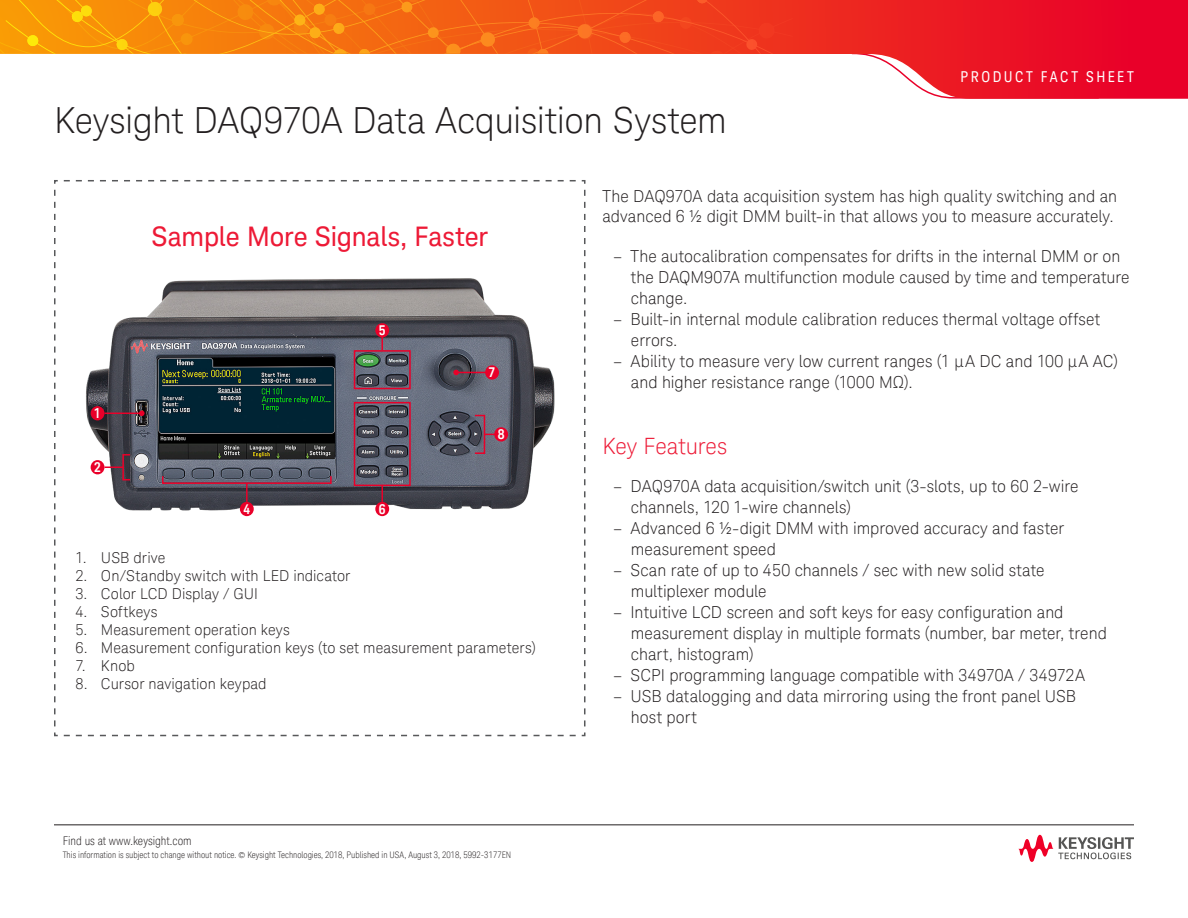
<style>
.page{position:relative;width:1188px;height:918px;background:#fff}
.page>*{position:absolute;margin:0;border:0;box-sizing:border-box;transform-origin:0 0}
.K_Title_-_Main{font:300 36px "Keysight Sans";letter-spacing:-.01em;color:#231f20}
.K_Heading_1{font:27px "Keysight Sans";letter-spacing:-.005em;color:#ed1a36}
.K_Heading_1-2{font:300 22.5px "Keysight Sans";color:#ed1a36}
.K_Body_Text{font:300 16.5px/21px "Keysight Sans";color:#231f20}
.t1{font:300 15px "Keysight Sans";letter-spacing:.005em;color:#231f20}
.K_Title_-_Document_T{font:15px "Keysight Sans Condensed";letter-spacing:.165em;color:#fff}
.K_Table_Heading_2{font:700 13.5px "Keysight Sans Condensed";color:#fff}
.KT_-_Footer_Address{font:300 condensed 12px "Keysight Sans";color:#231f20}
.KT_-_Footer_Copyrigh{font:300 condensed 9px "Keysight Sans";color:#231f20}
</style>
<div class="page">
<svg style="left:793px;top:0;width:395px;height:99px;background:#ed3344"></svg>
<svg style="left:0;top:0;width:793px;height:54px;background:#f46b12"></svg>
<svg style="left:54px;top:180px;width:532px;height:557px"></svg>
<hr style="left:54px;top:825px;width:1080px;height:1px;background:#231f20">
<svg style="left:1018px;top:835px;width:116px;height:27px"></svg>
<img style="left:80px;top:268px;width:479px;height:252px">
<svg style="left:139px;top:411px;width:6px;height:5px"></svg>
<svg style="left:453px;top:370px;width:6px;height:5px"></svg>
<hr style="left:104px;top:413px;width:38px;height:1px;background:#e90029">
<hr style="left:456px;top:372px;width:31px;height:1px;background:#e90029">
<svg style="left:104px;top:467px;width:18px;height:1px"></svg>
<svg style="left:246px;top:484px;width:2px;height:18px"></svg>
<svg style="left:382px;top:486px;width:1px;height:16px"></svg>
<svg style="left:382px;top:338px;width:1px;height:12px"></svg>
<div style="left:122px;top:454px;width:9px;height:26px;border:2px solid #e90029"></div>
<div style="left:474px;top:415px;width:11px;height:39px;border:2px solid #e90029"></div>
<div style="left:162px;top:475px;width:170px;height:9px;border:2px solid #e90029"></div>
<div style="left:91px;top:406px;width:13px;height:14px;background:#e90029;border-radius:50%"></div>
<div style="left:485px;top:365px;width:14px;height:15px;background:#e90029;border-radius:50%"></div>
<div style="left:91px;top:460px;width:13px;height:14px;background:#e90029;border-radius:50%"></div>
<div style="left:494px;top:427px;width:14px;height:15px;background:#e90029;border-radius:50%"></div>
<div style="left:240px;top:502px;width:14px;height:14px;background:#e90029;border-radius:50%"></div>
<div style="left:375px;top:502px;width:14px;height:14px;background:#e90029;border-radius:50%"></div>
<div style="left:375px;top:323px;width:14px;height:15px;background:#e90029;border-radius:50%"></div>
<div style="left:354px;top:402px;width:57px;height:84px;border:2px solid #e90029"></div>
<div style="left:354px;top:350px;width:57px;height:39px;border:2px solid #e90029"></div>
<p class="K_Title_-_Main" style="left:54px;top:99px;width:675px">Keysight DAQ970A Data Acquisition System</p>
<p class="K_Title_-_Document_T" style="left:961px;top:68px;width:175px">PRODUCT FACT SHEET</p>
<p class="K_Heading_1" style="left:151px;top:220px;width:338px">Sample More Signals, Faster</p>
<p class="K_Table_Heading_2" style="left:94px;top:405px;width:8px">1</p>
<p class="K_Table_Heading_2" style="left:94px;top:459px;width:8px">2</p>
<p class="K_Table_Heading_2" style="left:379px;top:322px;width:8px">5</p>
<p class="K_Table_Heading_2" style="left:243px;top:501px;width:8px">4</p>
<p class="K_Table_Heading_2" style="left:379px;top:501px;width:8px">6</p>
<p class="K_Table_Heading_2" style="left:489px;top:365px;width:8px">7</p>
<p class="K_Table_Heading_2" style="left:498px;top:426px;width:8px">8</p>
<p class="t1" style="left:75px;top:549px;width:92px">1. USB drive</p>
<p class="t1" style="left:75px;top:567px;width:277px">2. On/Standby switch with LED indicator</p>
<p class="t1" style="left:75px;top:585px;width:184px">3. Color LCD Display / GUI</p>
<p class="t1" style="left:75px;top:603px;width:83px">4. Softkeys</p>
<p class="t1" style="left:75px;top:621px;width:216px">5. Measurement operation keys</p>
<p class="t1" style="left:75px;top:639px;width:462px">6. Measurement configuration keys (to set measurement parameters)</p>
<p class="t1" style="left:75px;top:657px;width:61px">7. Knob</p>
<p class="t1" style="left:75px;top:675px;width:193px">8. Cursor navigation keypad</p>
<p class="KT_-_Footer_Address" style="left:63px;top:834px;width:131px">Find us at www.keysight.com</p>
<p class="KT_-_Footer_Copyrigh" style="left:63px;top:849px;width:450px">This information is subject to change without notice. © Keysight Technologies, 2018, Published in USA, August 3, 2018, 5992-3177EN</p>
<p class="K_Body_Text" style="left:603px;top:186px;width:516px;line-height:19.8px">The DAQ970A data acquisition system has high quality switching and an advanced 6 ½ digit DMM built-in that allows you to measure accurately.</p>
<p class="K_Body_Text" style="left:631px;top:246px;width:500px;text-indent:-18px">– The autocalibration compensates for drifts in the internal DMM or on the DAQM907A multifunction module caused by time and temperature change.</p>
<p class="K_Body_Text" style="left:631px;top:309px;width:471px;text-indent:-18px">– Built-in internal module calibration reduces thermal voltage offset errors.</p>
<p class="K_Body_Text" style="left:631px;top:351px;width:488px;text-indent:-18px">– Ability to measure very low current ranges (1 µA DC and 100 µA AC) and higher resistance range (1000 MΩ).</p>
<p class="K_Heading_1-2" style="left:603px;top:433px;width:126px">Key Features</p>
<p class="K_Body_Text" style="left:631px;top:476px;width:449px;text-indent:-18px">– DAQ970A data acquisition/switch unit (3-slots, up to 60 2-wire channels, 120 1-wire channels)</p>
<p class="K_Body_Text" style="left:631px;top:518px;width:435px;text-indent:-18px">– Advanced 6 ½-digit DMM with improved accuracy and faster measurement speed</p>
<p class="K_Body_Text" style="left:631px;top:560px;width:415px;text-indent:-18px">– Scan rate of up to 450 channels / sec with new solid state multiplexer module</p>
<p class="K_Body_Text" style="left:631px;top:602px;width:477px;text-indent:-18px">– Intuitive LCD screen and soft keys for easy configuration and measurement display in multiple formats (number, bar meter, trend chart, histogram)</p>
<p class="K_Body_Text" style="left:613px;top:665px;width:474px">– SCPI programming language compatible with 34970A / 34972A</p>
<p class="K_Body_Text" style="left:631px;top:686px;width:447px;text-indent:-18px">– USB datalogging and data mirroring using the front panel USB host port</p>
</div>
